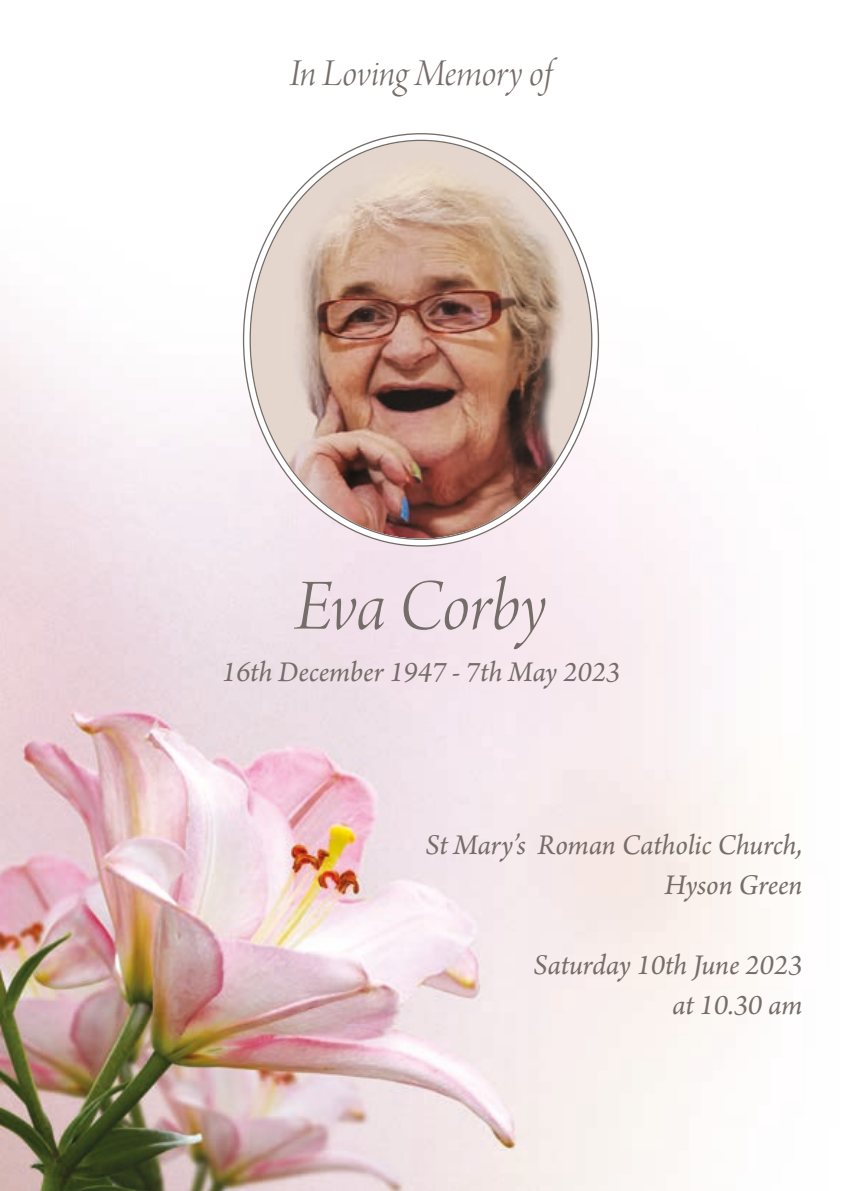
<style>
.page{position:relative;width:842px;height:1191px;background:#fff}
.page>*{position:absolute;margin:0;border:0;box-sizing:border-box;transform-origin:0 0}
.t1{font:76px "Arno Pro Light Italic Display";letter-spacing:-.005em;color:#756d69}
.t2{font:40px "Arno Pro Light Italic Display";letter-spacing:-.005em;color:#756d69}
.t3{font:italic 30px/40px "Arno Pro";letter-spacing:-.005em;color:#756d69;text-align:right}
</style>
<div class="page">
<img style="left:0;top:133px;width:770px;height:1058px">
<img style="left:251px;top:141px;width:340px;height:397px">
<h2 class="t2" style="left:290px;top:51px;width:264px">In Loving Memory of</h2>
<h1 class="t1" style="left:295px;top:563px;width:253px">Eva Corby</h1>
<p class="t3" style="left:222px;top:653px;width:400px">16th December 1947 - 7th May 2023</p>
<p class="t3" style="left:425px;top:826px;width:378px">St Mary’s Roman Catholic Church,<br>Hyson Green</p>
<p class="t3" style="left:533px;top:946px;width:270px">Saturday 10th June 2023 at 10.30 am</p>
</div>
